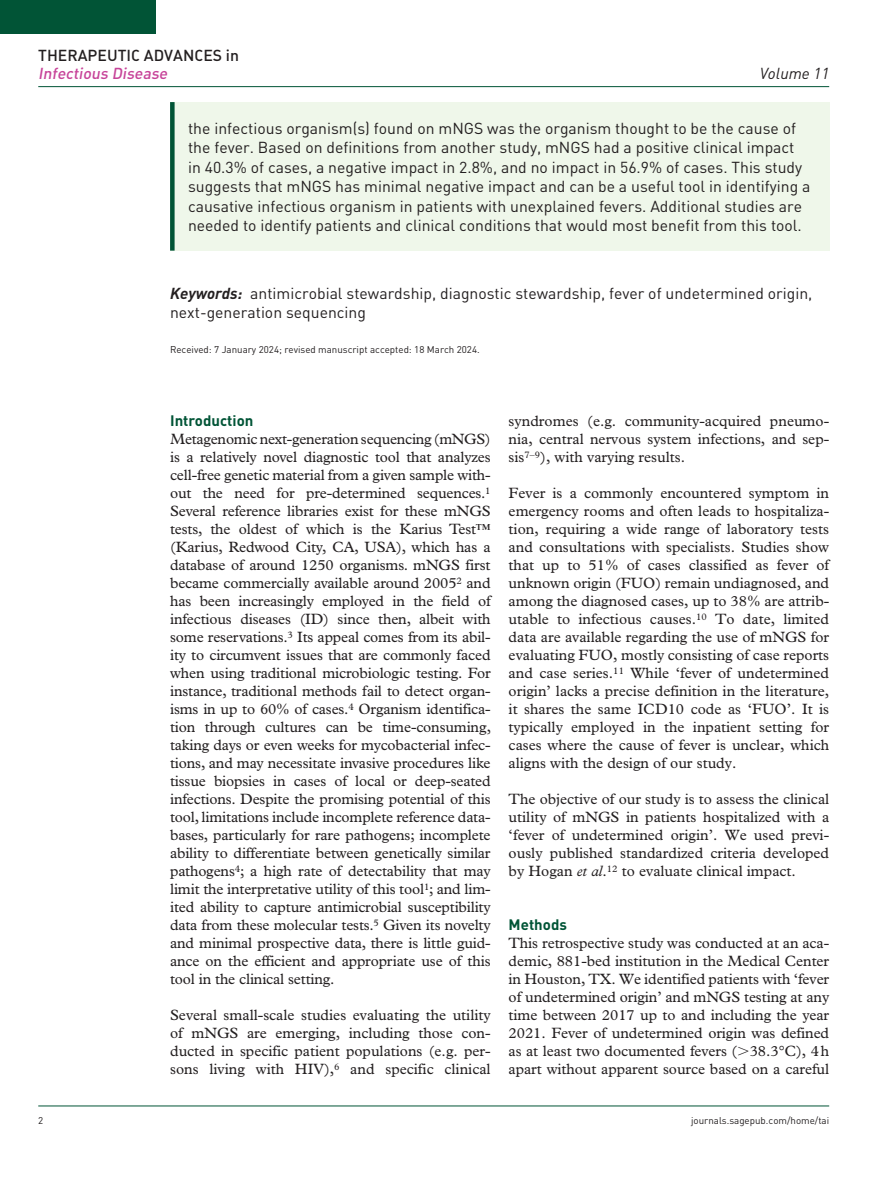
<style>
.page{position:relative;width:893px;height:1191px;background:#fff}
.page>*{position:absolute;margin:0;border:0;box-sizing:border-box;transform-origin:0 0}
.t1{font:15.75px/19.5px "DIN";color:#231f20}
.t2{font:15.75px "DIN Medium Alternate";color:#231f20}
.t3{font:italic 15.75px "DIN Medium Alternate";color:#c74499}
.t4{font:italic 15.75px "DIN";color:#231f20}
.t5{font:15px/18px "Plantin Std";color:#231f20;text-align:justify}
.t6{font:700 15px "DIN";color:#015436}
.t7{font:9.75px "DIN";color:#231f20}
.s1{font-weight:700;font-style:italic}
.s2{font-style:italic}
</style>
<div class="page">
<hr style="left:38px;top:86px;width:791px;height:1px;background:#015436">
<hr style="left:38px;top:1105px;width:791px;height:1px;background:#015436">
<div style="left:0;top:0;width:155px;height:34px;background:#015436"></div>
<div style="left:170px;top:102px;width:659px;height:149px;background:#eff7ea"></div>
<div style="left:170px;top:102px;width:5px;height:149px;background:#015436"></div>
<p class="t2" style="left:38px;top:45px;width:202px">THERAPEUTIC ADVANCES IN</p>
<p class="t3" style="left:38px;top:63px;width:134px">I nfectious Disease</p>
<p class="t4" style="left:760px;top:63px;width:71px">Volume 11</p>
<p class="t1" style="left:188px;top:118px;width:624px">the infectious organism(s) found on mNGS was the organism thought to be the cause of the fever. Based on definitions from another study, mNGS had a positive clinical impact in 40.3% of cases, a negative impact in 2.8%, and no impact in 56.9% of cases. This study suggests that mNGS has minimal negative impact and can be a useful tool in identifying a causative infectious organism in patients with unexplained fevers. Additional studies are needed to identify patients and clinical conditions that would most benefit from this tool.</p>
<p class="t1" style="left:170px;top:283px;width:644px"><span class="s1">Keywords:</span> antimicrobial stewardship, diagnostic stewardship, fever of undetermined origin, next-generation sequencing</p>
<p class="t7" style="left:170px;top:343px;width:311px">Received: 7 January 2024; revised manuscript accepted: 18 March 2024.</p>
<p class="t6" style="left:170px;top:411px;width:85px">Introduction</p>
<p class="t5" style="left:170px;top:430px;width:323px">Metagenomic next-generation sequencing (mNGS) is a relatively novel diagnostic tool that analyzes cell-free genetic material from a given sample with&shy;out the need for pre-determined sequences.<sup>1<br></sup>Several reference libraries exist for these mNGS tests, the oldest of which is the Karius Test™ (Karius, Redwood City, CA, USA), which has a database of around 1250 organisms. mNGS first became commercially available around 2005<sup>2</sup> and has been increasingly employed in the field of infectious diseases (ID) since then, albeit with some reservations.<sup>3</sup> Its appeal comes from its abil&shy;ity to circumvent issues that are commonly faced when using traditional microbiologic testing. For instance, traditional methods fail to detect organ&shy;isms in up to 60% of cases.<sup>4</sup> Organism identifica&shy;tion through cultures can be time-consuming, taking days or even weeks for mycobacterial infec&shy;tions, and may necessitate invasive procedures like tissue biopsies in cases of local or deep-seated infections. Despite the promising potential of this tool, limitations include incomplete reference data&shy;bases, particularly for rare pathogens; incomplete ability to differentiate between genetically similar pathogens<sup>4</sup>; a high rate of detectability that may limit the interpretative utility of this tool<sup>1</sup>; and lim&shy;ited ability to capture antimicrobial susceptibility data from these molecular tests.<sup>5</sup> Given its novelty and minimal prospective data, there is little guid&shy;ance on the efficient and appropriate use of this tool in the clinical setting.</p>
<p class="t5" style="left:170px;top:1006px;width:322px">Several small-scale studies evaluating the utility of mNGS are emerging, including those con&shy;ducted in specific patient populations (e.g. per&shy;sons living with HIV),<sup>6</sup> and specific clinical</p>
<p class="t5" style="left:509px;top:412px;width:322px">syndromes (e.g. community-acquired pneumo&shy;nia, central nervous system infections, and sep&shy;sis<sup>7–9</sup>), with varying results.</p>
<p class="t5" style="left:509px;top:484px;width:322px">Fever is a commonly encountered symptom in emergency rooms and often leads to hospitaliza&shy;tion, requiring a wide range of laboratory tests and consultations with specialists. Studies show that up to 51% of cases classified as fever of unknown origin (FUO) remain undiagnosed, and among the diagnosed cases, up to 38% are attrib&shy;utable to infectious causes.<sup>10</sup> To date, limited data are available regarding the use of mNGS for evaluating FUO, mostly consisting of case reports and case series.<sup>11</sup> While ‘fever of undetermined origin’ lacks a precise definition in the literature, it shares the same ICD10 code as ‘FUO’. It is typically employed in the inpatient setting for cases where the cause of fever is unclear, which aligns with the design of our study.</p>
<p class="t5" style="left:509px;top:790px;width:322px">The objective of our study is to assess the clinical utility of mNGS in patients hospitalized with a ‘fever of undetermined origin’. We used previ&shy;ously published standardized criteria developed by Hogan <span class="s2">et al</span>.<sup>12</sup> to evaluate clinical impact.</p>
<p class="t6" style="left:509px;top:915px;width:60px">Methods</p>
<p class="t5" style="left:509px;top:934px;width:322px">This retrospective study was conducted at an aca&shy;demic, 881-bed institution in the Medical Center in Houston, TX. We identified patients with ‘fever of undetermined origin’ and mNGS testing at any time between 2017 up to and including the year 2021. Fever of undetermined origin was defined as at least two documented fevers ( 38.3°C), 4h apart without apparent source based on a careful</p>
<p class="t7" style="left:38px;top:1114px;width:7px">2</p>
<p class="t7" style="left:691px;top:1114px;width:140px">journals.sagepub.com/home/tai</p>
</div>
